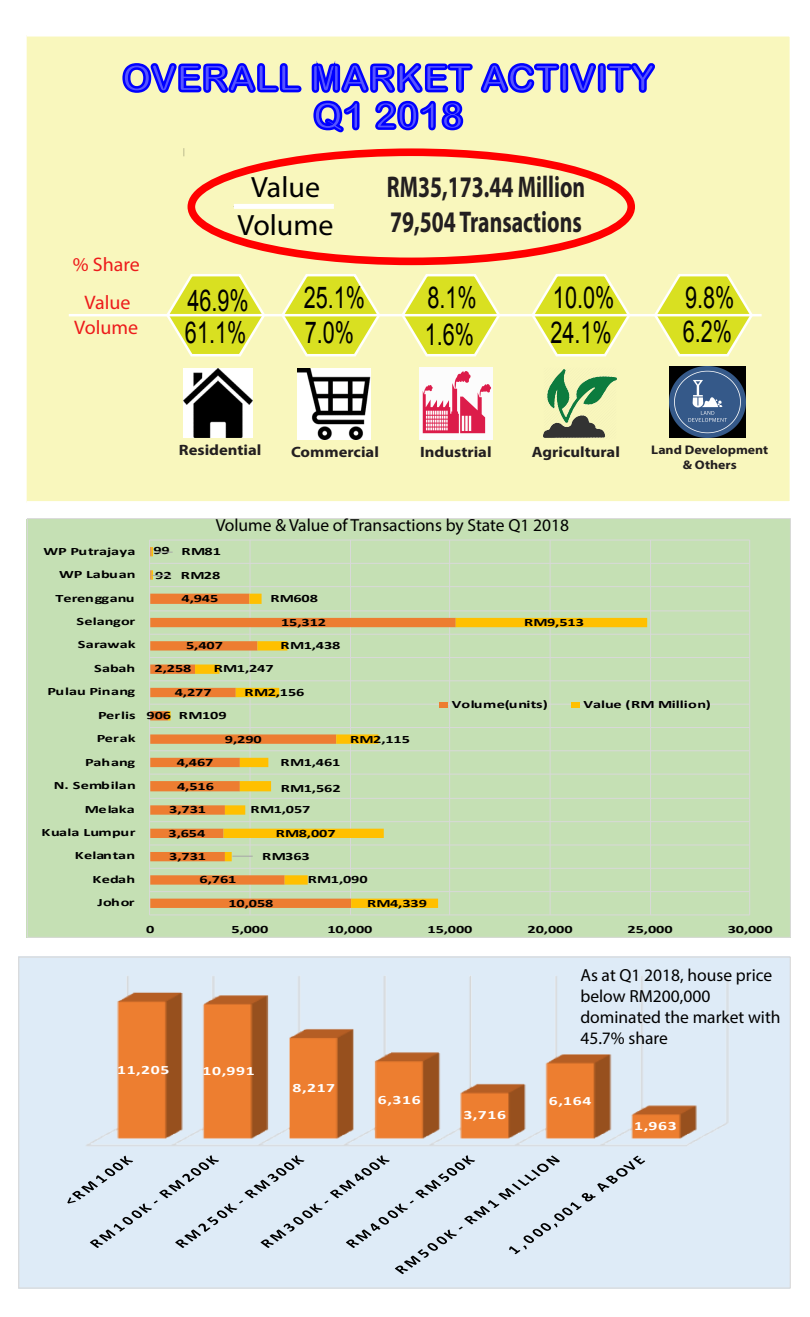
<style>
.page{position:relative;width:810px;height:1317px;background:#fff}
.page>*{position:absolute;margin:0;border:0;box-sizing:border-box;transform-origin:0 0}
.t1{font:36.75px/37.5px "Arial Rounded MT Bold";color:#5654ff;text-align:center}
.t2{font:30px/34.5px "Arial";color:#000;scale:.72 1}
.t3{font:700 30px/35px "Myriad Pro";color:#231f20;scale:.72 1}
.t4{font:29.5px/37.5px "Myriad Pro";color:#000;text-align:center}
.t5{font:19.5px/37.5px "Myriad Pro";color:#ed1b1b;text-align:center}
.t6{font:17.5px/21px "Myriad Pro";color:#000}
.t7{font:700 15px "Myriad Pro";color:#231f20;scale:1.11 1}
.t8{font:700 12.75px "Calibri";letter-spacing:.04em;color:#fff;scale:1.39 1}
.t9{font:700 12.5px/15px "Myriad Pro";color:#231f20;text-align:center;scale:1.11 1}
.t10{font:700 11.25px "Calibri";letter-spacing:-.005em;color:#000;scale:1.46 1}
</style>
<div class="page">
<div style="left:25px;top:34px;width:767px;height:470px;background:#f9f7bd;border:3px solid #fff"></div>
<svg style="left:122px;top:63px;width:180px;height:30px"></svg>
<svg style="left:311px;top:61px;width:344px;height:72px"></svg>
<div style="left:234px;top:204px;width:100px;height:5px;background:#fff"></div>
<img style="left:183px;top:368px;width:69px;height:70px">
<img style="left:298px;top:368px;width:72px;height:71px">
<img style="left:543px;top:369px;width:73px;height:69px">
<img style="left:420px;top:367px;width:72px;height:72px">
<img style="left:670px;top:366px;width:75px;height:71px">
<svg style="left:164px;top:274px;width:103px;height:83px"></svg>
<svg style="left:279px;top:274px;width:103px;height:83px"></svg>
<svg style="left:399px;top:274px;width:103px;height:83px"></svg>
<svg style="left:529px;top:274px;width:103px;height:83px"></svg>
<svg style="left:652px;top:274px;width:102px;height:83px"></svg>
<hr style="left:69px;top:314px;width:692px;height:2px;background:#fff">
<div style="left:187px;top:148px;width:448px;height:117px;border:8px solid #f00;border-radius:50%"></div>
<div style="left:27px;top:519px;width:764px;height:418px;background:#c5e0b4"></div>
<hr style="left:749px;top:540px;width:1px;height:374px;background:#d9d9d9">
<hr style="left:650px;top:540px;width:1px;height:374px;background:#d9d9d9">
<hr style="left:549px;top:540px;width:1px;height:374px;background:#d9d9d9">
<hr style="left:449px;top:540px;width:1px;height:374px;background:#d9d9d9">
<hr style="left:350px;top:540px;width:1px;height:374px;background:#d9d9d9">
<hr style="left:249px;top:540px;width:1px;height:374px;background:#d9d9d9">
<hr style="left:149px;top:539px;width:600px;height:1px;background:#d9d9d9">
<hr style="left:149px;top:563px;width:600px;height:1px;background:#d9d9d9">
<hr style="left:149px;top:586px;width:600px;height:1px;background:#d9d9d9">
<hr style="left:149px;top:610px;width:600px;height:1px;background:#d9d9d9">
<hr style="left:149px;top:633px;width:600px;height:1px;background:#d9d9d9">
<hr style="left:149px;top:657px;width:600px;height:1px;background:#d9d9d9">
<hr style="left:149px;top:680px;width:600px;height:1px;background:#d9d9d9">
<hr style="left:149px;top:703px;width:600px;height:1px;background:#d9d9d9">
<hr style="left:149px;top:727px;width:600px;height:1px;background:#d9d9d9">
<hr style="left:149px;top:750px;width:600px;height:1px;background:#d9d9d9">
<hr style="left:149px;top:773px;width:600px;height:1px;background:#d9d9d9">
<hr style="left:149px;top:797px;width:600px;height:1px;background:#d9d9d9">
<hr style="left:149px;top:821px;width:600px;height:1px;background:#d9d9d9">
<hr style="left:149px;top:844px;width:600px;height:1px;background:#d9d9d9">
<hr style="left:149px;top:867px;width:600px;height:1px;background:#d9d9d9">
<hr style="left:149px;top:891px;width:600px;height:1px;background:#d9d9d9">
<svg style="left:152px;top:547px;width:495px;height:360px"></svg>
<hr style="left:149px;top:914px;width:600px;height:1px;background:#d9d9d9">
<hr style="left:149px;top:540px;width:1px;height:374px;background:#d9d9d9">
<svg style="left:232px;top:855px;width:21px;height:1px"></svg>
<svg style="left:152px;top:575px;width:19px;height:1px"></svg>
<svg style="left:154px;top:551px;width:19px;height:1px"></svg>
<div style="left:439px;top:701px;width:8px;height:6px;background:#ed7d31"></div>
<div style="left:571px;top:701px;width:8px;height:6px;background:#ffc000"></div>
<div style="left:18px;top:956px;width:771px;height:332px;background:#deebf7"></div>
<img style="left:86px;top:976px;width:643px;height:170px">
<svg style="left:67px;top:1155px;width:578px;height:118px"></svg>
<h1 class="t1" style="left:122px;top:59px;width:534px">OVERALL MARKET ACTIVITY<br>Q1 2018</h1>
<h3 class="t5" style="left:73px;top:245px;width:69px">% Share<br>Value</h3>
<h3 class="t5" style="left:74px;top:308px;width:65px">Volume</h3>
<h3 class="t4" style="left:238px;top:168px;width:97px">Value<br>Volume</h3>
<h2 class="t3" style="left:387px;top:168px;width:277px">RM35,173.44 Million<br>79,504 Transactions</h2>
<h2 class="t2" style="left:185px;top:284px;width:90px;line-height:32px">46.9%<br>61.1%</h2>
<h2 class="t2" style="left:304px;top:280px;width:87px">25.1%<br>7.0%</h2>
<h2 class="t2" style="left:425px;top:279px;width:73px;line-height:37px">8.1%<br>1.6%</h2>
<h2 class="t2" style="left:550px;top:280px;width:90px">10.0%<br>24.1%</h2>
<h2 class="t2" style="left:682px;top:280px;width:73px">9.8%<br>6.2%</h2>
<h3 class="t7" style="left:179px;top:440px;width:76px">Residential</h3>
<h3 class="t7" style="left:291px;top:442px;width:81px">Commercial</h3>
<h3 class="t7" style="left:420px;top:442px;width:66px">Industrial</h3>
<h3 class="t7" style="left:532px;top:442px;width:81px">Agricultural</h3>
<p class="t9" style="left:651px;top:441px;width:107px">Land Development &amp; Others</p>
<h3 class="t6" style="left:216px;top:514px;width:355px">Volume &amp; Value of Transactions by State Q1 2018</h3>
<p class="t10" style="left:43px;top:543px;width:65px">WP Putrajaya</p>
<p class="t10" style="left:153px;top:542px;width:13px">99</p>
<p class="t10" style="left:181px;top:543px;width:29px">RM81</p>
<p class="t10" style="left:59px;top:566px;width:54px">WP Labuan</p>
<p class="t10" style="left:155px;top:567px;width:13px">92</p>
<p class="t10" style="left:181px;top:567px;width:29px">RM28</p>
<p class="t10" style="left:55px;top:590px;width:56px">Terengganu</p>
<p class="t10" style="left:181px;top:590px;width:27px">4,945</p>
<p class="t10" style="left:270px;top:590px;width:34px">RM608</p>
<p class="t10" style="left:76px;top:613px;width:42px">Selangor</p>
<p class="t10" style="left:281px;top:614px;width:32px">15,312</p>
<p class="t10" style="left:524px;top:614px;width:43px">RM9,513</p>
<p class="t10" style="left:78px;top:636px;width:41px">Sarawak</p>
<p class="t10" style="left:186px;top:637px;width:27px">5,407</p>
<p class="t10" style="left:280px;top:637px;width:43px">RM1,438</p>
<p class="t10" style="left:94px;top:660px;width:30px">Sabah</p>
<p class="t10" style="left:155px;top:660px;width:27px">2,258</p>
<p class="t10" style="left:214px;top:660px;width:43px">RM1,247</p>
<p class="t10" style="left:47px;top:683px;width:62px">Pulau Pinang</p>
<p class="t10" style="left:175px;top:684px;width:27px">4,277</p>
<p class="t10" style="left:244px;top:684px;width:43px">RM2,156</p>
<p class="t10" style="left:98px;top:707px;width:27px">Perlis</p>
<p class="t10" style="left:146px;top:707px;width:18px">906</p>
<p class="t10" style="left:179px;top:707px;width:34px">RM109</p>
<p class="t10" style="left:452px;top:695px;width:67px">Volume(units)</p>
<p class="t10" style="left:583px;top:695px;width:89px">Value (RM Million)</p>
<p class="t10" style="left:97px;top:730px;width:28px">Perak</p>
<p class="t10" style="left:225px;top:731px;width:27px">9,290</p>
<p class="t10" style="left:350px;top:731px;width:43px">RM2,115</p>
<p class="t10" style="left:85px;top:754px;width:36px">Pahang</p>
<p class="t10" style="left:177px;top:754px;width:27px">4,467</p>
<p class="t10" style="left:281px;top:754px;width:43px">RM1,461</p>
<p class="t10" style="left:54px;top:777px;width:58px">N. Sembilan</p>
<p class="t10" style="left:177px;top:778px;width:27px">4,516</p>
<p class="t10" style="left:281px;top:780px;width:43px">RM1,562</p>
<p class="t10" style="left:85px;top:800px;width:36px">Melaka</p>
<p class="t10" style="left:169px;top:801px;width:27px">3,731</p>
<p class="t10" style="left:251px;top:801px;width:43px">RM1,057</p>
<p class="t10" style="left:42px;top:824px;width:66px">Kuala Lumpur</p>
<p class="t10" style="left:168px;top:824px;width:27px">3,654</p>
<p class="t10" style="left:276px;top:824px;width:43px">RM8,007</p>
<p class="t10" style="left:75px;top:847px;width:43px">Kelantan</p>
<p class="t10" style="left:169px;top:848px;width:27px">3,731</p>
<p class="t10" style="left:262px;top:848px;width:34px">RM363</p>
<p class="t10" style="left:92px;top:871px;width:31px">Kedah</p>
<p class="t10" style="left:199px;top:871px;width:27px">6,761</p>
<p class="t10" style="left:308px;top:871px;width:43px">RM1,090</p>
<p class="t10" style="left:98px;top:894px;width:27px">Johor</p>
<p class="t10" style="left:228px;top:895px;width:32px">10,058</p>
<p class="t10" style="left:367px;top:895px;width:43px">RM4,339</p>
<p class="t10" style="left:146px;top:920px;width:7px">0</p>
<p class="t10" style="left:231px;top:920px;width:27px">5,000</p>
<p class="t10" style="left:327px;top:920px;width:32px">10,000</p>
<p class="t10" style="left:427px;top:920px;width:32px">15,000</p>
<p class="t10" style="left:527px;top:920px;width:32px">20,000</p>
<p class="t10" style="left:627px;top:920px;width:32px">25,000</p>
<p class="t10" style="left:727px;top:920px;width:32px">30,000</p>
<h3 class="t6" style="left:580px;top:964px;width:202px">As at Q1 2018, house price below RM200,000 dominated the market with<br>45.7% share</h3>
<p class="t8" style="left:117px;top:1060px;width:39px">11,205</p>
<p class="t8" style="left:202px;top:1062px;width:39px">10,991</p>
<p class="t8" style="left:292px;top:1078px;width:32px">8,217</p>
<p class="t8" style="left:378px;top:1090px;width:32px">6,316</p>
<p class="t8" style="left:463px;top:1105px;width:32px">3,716</p>
<p class="t8" style="left:548px;top:1091px;width:32px">6,164</p>
<p class="t8" style="left:634px;top:1116px;width:32px">1,963</p>
</div>
